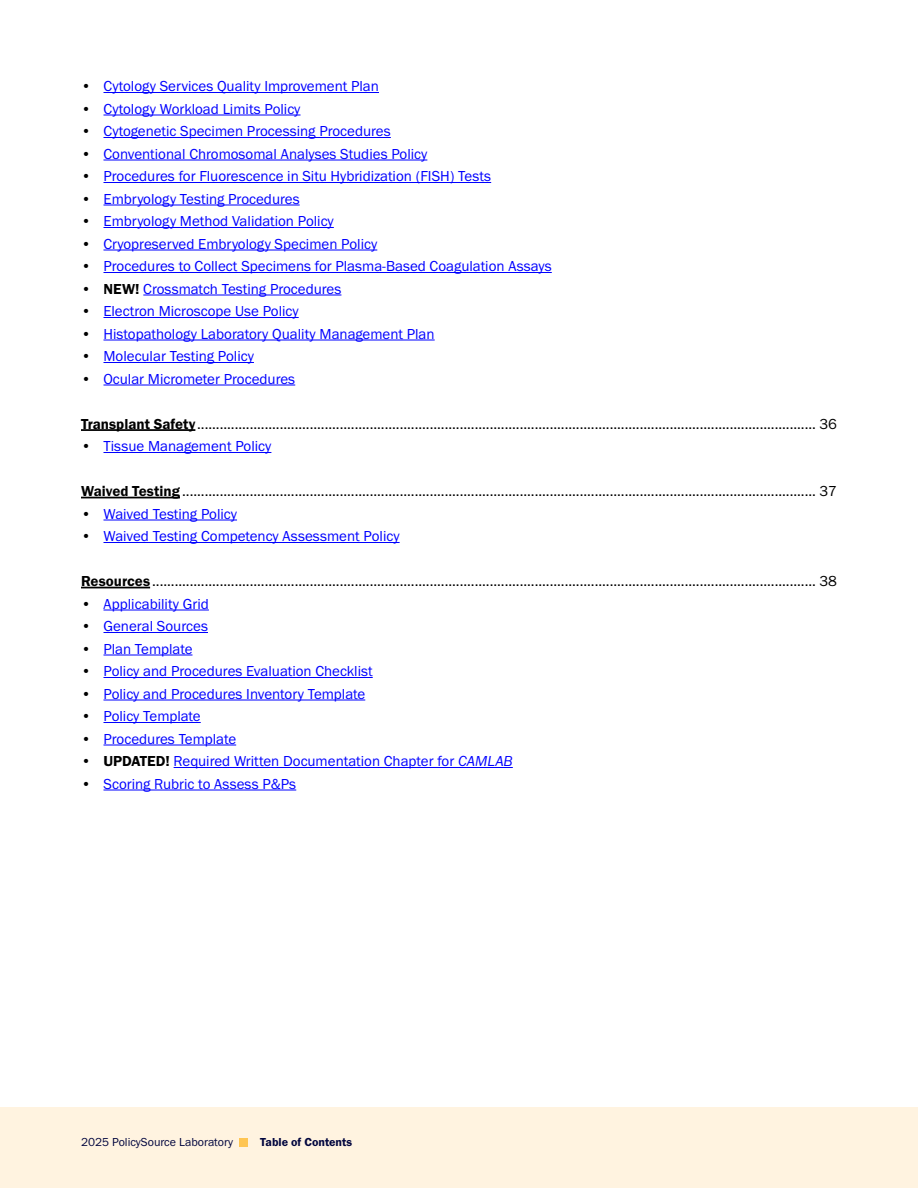
<style>
.page{position:relative;width:918px;height:1188px;background:#fff}
.page>*{position:absolute;margin:0;border:0;box-sizing:border-box;transform-origin:0 0}
.t1{font:15px "Franklin Gothic URW Boo";color:#00f}
.t2{font:15px "Franklin Gothic URW Boo";color:#000}
.t3{font:12px "Franklin Gothic URW Boo";color:#00053e}
.t4{font:12px "Franklin Gothic URW Dem";color:#00053e}
.s1{color:#000}
.s2{font-family:"Franklin Gothic URW Dem";color:#000}
.s3{font-family:"Franklin Gothic URW Dem"}
.s4{font-family:"Franklin Gothic URW Boo Ita"}
</style>
<div class="page">
<div style="left:0;top:1107px;width:918px;height:81px;background:#fff3e0"></div>
<div style="left:239px;top:1138px;width:9px;height:9px;background:#fec553"></div>
<hr style="left:104px;top:92px;width:275px;height:1px;background:#00f">
<hr style="left:104px;top:115px;width:197px;height:1px;background:#00f">
<hr style="left:104px;top:137px;width:287px;height:1px;background:#00f">
<hr style="left:104px;top:160px;width:323px;height:1px;background:#00f">
<hr style="left:104px;top:182px;width:387px;height:1px;background:#00f">
<hr style="left:104px;top:205px;width:196px;height:1px;background:#00f">
<hr style="left:104px;top:227px;width:230px;height:1px;background:#00f">
<hr style="left:104px;top:250px;width:273px;height:1px;background:#00f">
<hr style="left:104px;top:272px;width:448px;height:1px;background:#00f">
<hr style="left:143px;top:295px;width:198px;height:1px;background:#00f">
<hr style="left:104px;top:317px;width:195px;height:1px;background:#00f">
<hr style="left:104px;top:340px;width:331px;height:1px;background:#00f">
<hr style="left:104px;top:362px;width:150px;height:1px;background:#00f">
<hr style="left:104px;top:385px;width:191px;height:1px;background:#00f">
<hr style="left:81px;top:429px;width:114px;height:2px;background:#000">
<hr style="left:104px;top:452px;width:167px;height:1px;background:#00f">
<hr style="left:81px;top:497px;width:99px;height:1px;background:#000">
<hr style="left:104px;top:520px;width:133px;height:1px;background:#00f">
<hr style="left:104px;top:542px;width:296px;height:1px;background:#00f">
<hr style="left:81px;top:587px;width:69px;height:1px;background:#000">
<hr style="left:104px;top:610px;width:105px;height:1px;background:#00f">
<hr style="left:104px;top:632px;width:104px;height:1px;background:#00f">
<hr style="left:104px;top:655px;width:88px;height:1px;background:#00f">
<hr style="left:104px;top:677px;width:269px;height:1px;background:#00f">
<hr style="left:104px;top:700px;width:261px;height:1px;background:#00f">
<hr style="left:104px;top:722px;width:97px;height:1px;background:#00f">
<hr style="left:104px;top:745px;width:132px;height:1px;background:#00f">
<hr style="left:174px;top:767px;width:339px;height:1px;background:#00f">
<hr style="left:104px;top:790px;width:192px;height:1px;background:#00f">
<p class="t1" style="left:81px;top:77px;width:299px"><span class="s1">•</span> Cytology Services Quality Improvement Plan</p>
<p class="t1" style="left:81px;top:99px;width:221px"><span class="s1">•</span> Cytology Workload Limits Policy</p>
<p class="t1" style="left:81px;top:122px;width:311px"><span class="s1">•</span> Cytogenetic Specimen Processing Procedures</p>
<p class="t1" style="left:81px;top:144px;width:348px"><span class="s1">•</span> Conventional Chromosomal Analyses Studies Policy</p>
<p class="t1" style="left:81px;top:167px;width:412px"><span class="s1">•</span> Procedures for Fluorescence in Situ Hybridization (FISH) Tests</p>
<p class="t1" style="left:81px;top:189px;width:220px"><span class="s1">•</span> Embryology Testing Procedures</p>
<p class="t1" style="left:81px;top:212px;width:254px"><span class="s1">•</span> Embryology Method Validation Policy</p>
<p class="t1" style="left:81px;top:234px;width:298px"><span class="s1">•</span> Cryopreserved Embryology Specimen Policy</p>
<p class="t1" style="left:81px;top:257px;width:472px"><span class="s1">•</span> Procedures to Collect Specimens for Plasma-Based Coagulation Assays</p>
<p class="t1" style="left:81px;top:279px;width:262px"><span class="s1">•</span> <span class="s2">NEW!</span> Crossmatch Testing Procedures</p>
<p class="t1" style="left:81px;top:302px;width:219px"><span class="s1">•</span> Electron Microscope Use Policy</p>
<p class="t1" style="left:81px;top:324px;width:355px"><span class="s1">•</span> Histopathology Laboratory Quality Management Plan</p>
<p class="t1" style="left:81px;top:347px;width:174px"><span class="s1">•</span> Molecular Testing Policy</p>
<p class="t1" style="left:81px;top:369px;width:216px"><span class="s1">•</span> Ocular Micrometer Procedures</p>
<p class="t2" style="left:81px;top:414px;width:757px"><span class="s3">Transplant Safety</span> ..................................................................................................................................................................... 36</p>
<p class="t1" style="left:81px;top:437px;width:192px"><span class="s1">•</span> Tissue Management Policy</p>
<p class="t2" style="left:81px;top:482px;width:757px"><span class="s3">Waived Testing</span> ......................................................................................................................................................................... 37</p>
<p class="t1" style="left:81px;top:504px;width:158px"><span class="s1">•</span> Waived Testing Policy</p>
<p class="t1" style="left:81px;top:527px;width:320px"><span class="s1">•</span> Waived Testing Competency Assessment Policy</p>
<p class="t2" style="left:81px;top:572px;width:757px"><span class="s3">Resources</span> ................................................................................................................................................................................. 38</p>
<p class="t1" style="left:81px;top:594px;width:129px"><span class="s1">•</span> Applicability Grid</p>
<p class="t1" style="left:81px;top:617px;width:128px"><span class="s1">•</span> General Sources</p>
<p class="t1" style="left:81px;top:639px;width:113px"><span class="s1">•</span> Plan Template</p>
<p class="t1" style="left:81px;top:662px;width:293px"><span class="s1">•</span> Policy and Procedures Evaluation Checklist</p>
<p class="t1" style="left:81px;top:684px;width:286px"><span class="s1">•</span> Policy and Procedures Inventory Template</p>
<p class="t1" style="left:81px;top:707px;width:121px"><span class="s1">•</span> Policy Template</p>
<p class="t1" style="left:81px;top:729px;width:157px"><span class="s1">•</span> Procedures Template</p>
<p class="t1" style="left:81px;top:752px;width:433px"><span class="s1">•</span> <span class="s2">UPDATED!</span> Required Written Documentation Chapter for <span class="s4">CAMLAB</span></p>
<p class="t1" style="left:81px;top:774px;width:217px"><span class="s1">•</span> Scoring Rubric to Assess P&amp;Ps</p>
<p class="t3" style="left:81px;top:1135px;width:154px">2025 PolicySource Laboratory</p>
<p class="t4" style="left:260px;top:1135px;width:94px">Table of Contents</p>
</div>
